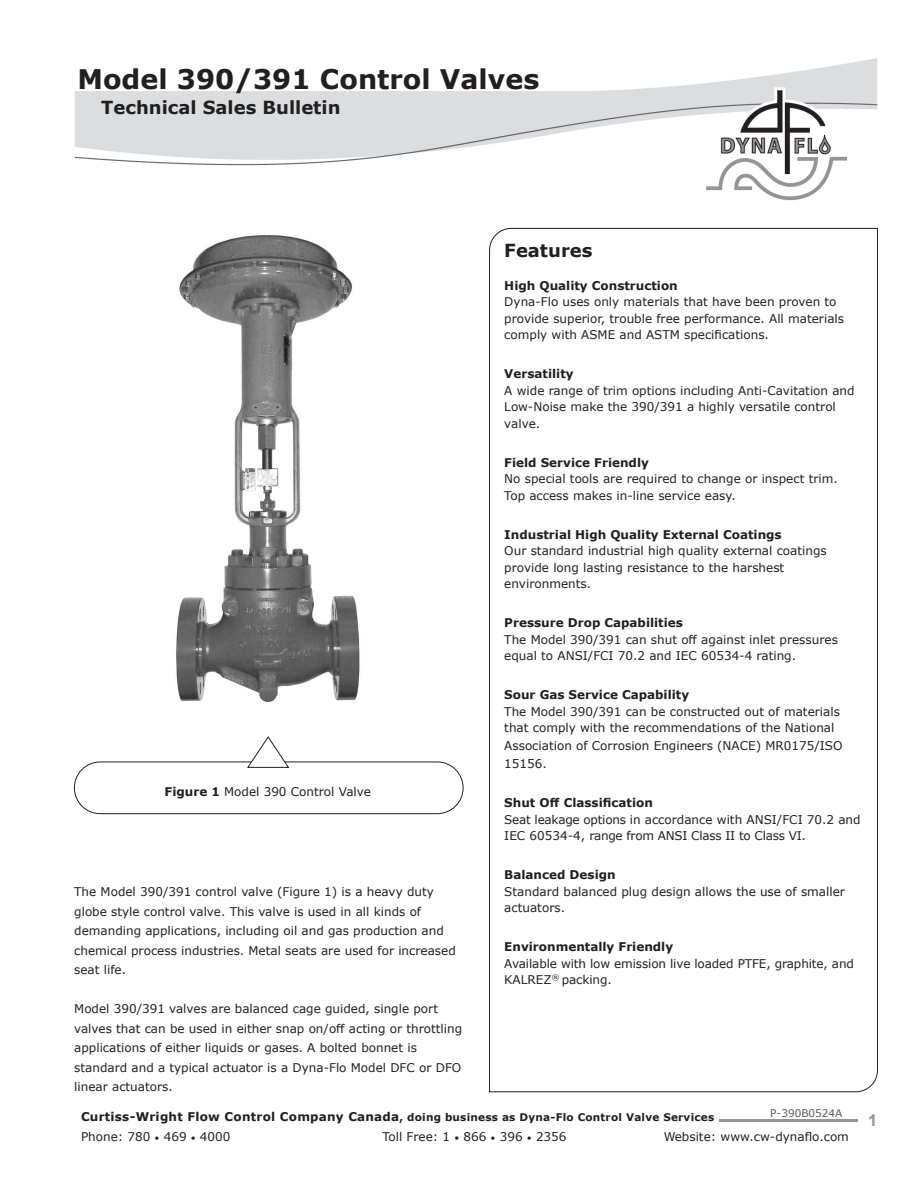
<style>
.page{position:relative;width:918px;height:1188px;background:#fff}
.page>*{position:absolute;margin:0;border:0;box-sizing:border-box;transform-origin:0 0}
.t1{font:700 27px "Verdana";color:#231f20}
.t2{font:700 18px "Verdana";color:#231f20}
.t3{font:700 16.5px "Arial";color:#939598}
.t4{font:12px/16.5px "Verdana";color:#231f20}
.t5{font:700 12px "Verdana";color:#231f20}
.t6{font:12px/16.5px "Verdana";letter-spacing:-.02em;color:#231f20}
.t7{font:700 10.5px "Verdana";letter-spacing:.02em;color:#231f20}
.t8{font:10.5px "Verdana";color:#5a5a5d}
.s1{font-weight:700}
.s2{font-size:12px}
.s3{font-size:9px}
</style>
<div class="page">
<img style="left:74px;top:58px;width:804px;height:143px">
<hr style="left:719px;top:1120px;width:139px;height:2px;background:#939598">
<svg style="left:489px;top:228px;width:389px;height:864px"></svg>
<div style="left:74px;top:762px;width:389px;height:52px;border:1px solid #231f20;border-radius:26px"></div>
<svg style="left:247px;top:736px;width:42px;height:32px"></svg>
<img style="left:176px;top:235px;width:184px;height:467px">
<h1 class="t1" style="left:77px;top:60px;width:463px">Model 390/391 Control Valves</h1>
<h2 class="t2" style="left:101px;top:95px;width:241px">Technical Sales Bulletin</h2>
<p class="t4" style="left:165px;top:783px;width:208px"><span class="s1">Figure 1</span> Model 390 Control Valve</p>
<p class="t4" style="left:74px;top:882px;width:383px;line-height:19.5px">The Model 390/391 control valve (Figure 1) is a heavy duty globe style control valve. This valve is used in all kinds of demanding applications, including oil and gas production and chemical process industries. Metal seats are used for increased seat life.</p>
<p class="t4" style="left:74px;top:999px;width:389px;line-height:19.5px">Model 390/391 valves are balanced cage guided, single port valves that can be used in either snap on/off acting or throttling applications of either liquids or gases. A bolted bonnet is standard and a typical actuator is a Dyna-Flo Model DFC or DFO linear actuators.</p>
<h2 class="t2" style="left:504px;top:237px;width:90px">Features</h2>
<p class="t5" style="left:504px;top:277px;width:175px">High Quality Construction</p>
<p class="t4" style="left:504px;top:294px;width:341px">Dyna-Flo uses only materials that have been proven to provide superior, trouble free performance. All materials comply with ASME and ASTM specifications.</p>
<p class="t5" style="left:504px;top:365px;width:71px">Versatility</p>
<p class="t4" style="left:504px;top:382px;width:352px">A wide range of trim options including Anti-Cavitation and<br>Low-Noise make the 390/391 a highly versatile control valve.</p>
<p class="t5" style="left:504px;top:454px;width:146px">Field Service Friendly</p>
<p class="t4" style="left:504px;top:471px;width:335px">No special tools are required to change or inspect trim.<br>Top access makes in-line service easy.</p>
<p class="t5" style="left:504px;top:526px;width:279px">Industrial High Quality External Coatings</p>
<p class="t4" style="left:504px;top:543px;width:324px">Our standard industrial high quality external coatings provide long lasting resistance to the harshest environments.</p>
<p class="t5" style="left:504px;top:614px;width:180px">Pressure Drop Capabilities</p>
<p class="t4" style="left:504px;top:631px;width:335px">The Model 390/391 can shut off against inlet pressures equal to ANSI/FCI 70.2 and IEC 60534-4 rating.</p>
<p class="t5" style="left:504px;top:686px;width:186px">Sour Gas Service Capability</p>
<p class="t4" style="left:504px;top:703px;width:337px">The Model 390/391 can be constructed out of materials that comply with the recommendations of the National</p>
<p class="t4" style="left:504px;top:737px;width:340px;line-height:18px">Association of Corrosion Engineers (NACE) MR0175/ISO<br>15156.</p>
<p class="t5" style="left:504px;top:794px;width:150px">Shut Off Classification</p>
<p class="t6" style="left:504px;top:811px;width:358px">Seat leakage options in accordance with ANSI/FCI 70.2 and<br>IEC 60534-4, range from ANSI Class II to Class VI.</p>
<p class="t5" style="left:504px;top:866px;width:113px">Balanced Design</p>
<p class="t4" style="left:504px;top:883px;width:342px">Standard balanced plug design allows the use of smaller actuators.</p>
<p class="t5" style="left:504px;top:938px;width:170px">Environmentally Friendly</p>
<p class="t4" style="left:504px;top:955px;width:351px">Available with low emission live loaded PTFE, graphite, and<br>KALREZ<sup>®</sup> packing.</p>
<p class="t8" style="left:770px;top:1106px;width:74px">P-390B0524A</p>
<p class="t7" style="left:81px;top:1110px;width:635px"><span class="s2">Curtiss-Wright Flow Control Company Canada</span>, doing business as Dyna-Flo Control Valve Services</p>
<p class="t4" style="left:81px;top:1128px;width:151px">Phone: 780 <span class="s3">•</span> 469 <span class="s3">•</span> 4000</p>
<p class="t4" style="left:383px;top:1128px;width:185px">Toll Free: 1 <span class="s3">•</span> 866 <span class="s3">•</span> 396 <span class="s3">•</span> 2356</p>
<p class="t4" style="left:664px;top:1128px;width:187px">Website: www.cw-dynaflo.com</p>
<h3 class="t3" style="left:868px;top:1108px;width:11px">1</h3>
</div>
